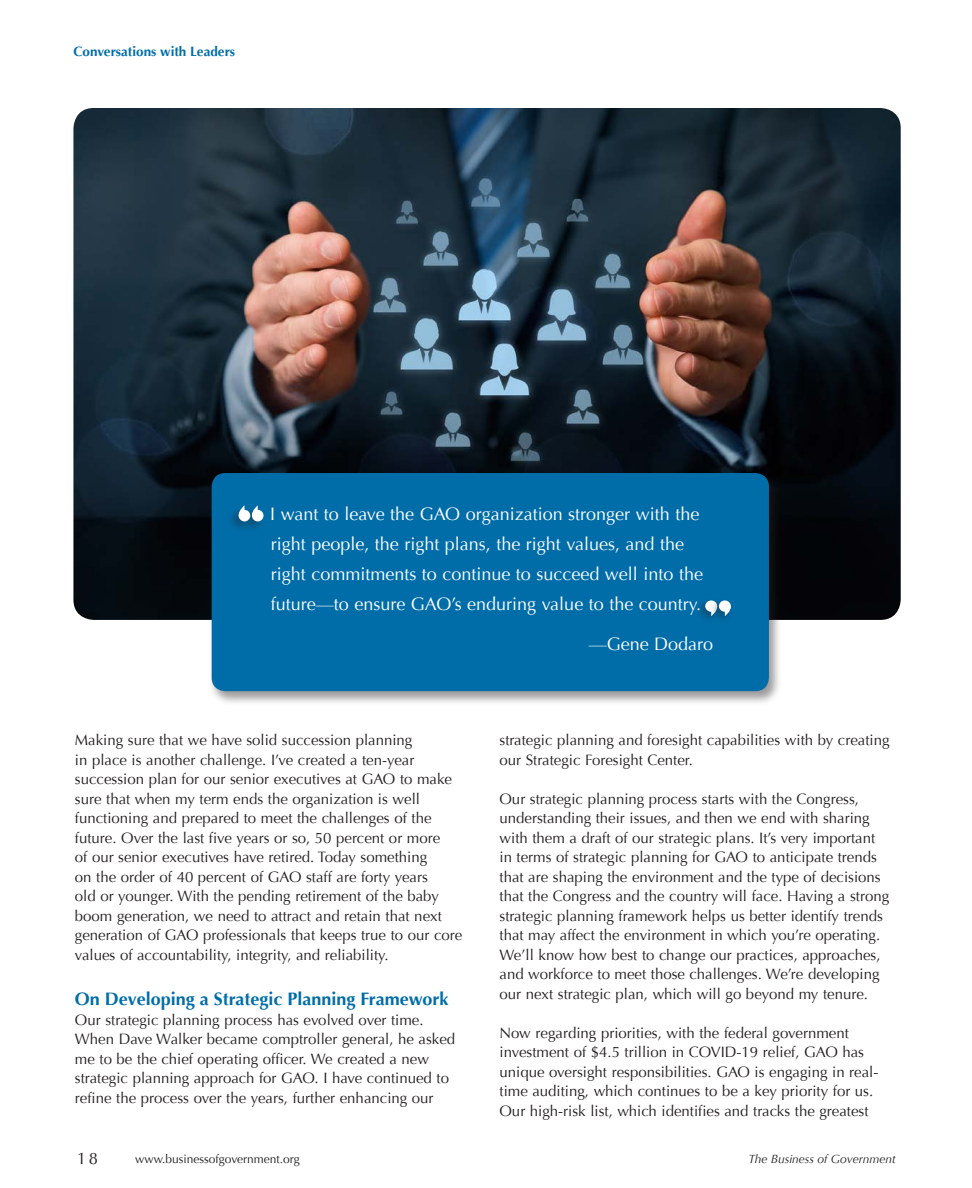
<style>
.page{position:relative;width:972px;height:1188px;background:#fff}
.page>*{position:absolute;margin:0;border:0;box-sizing:border-box;transform-origin:0 0}
.t1{font:18px/30px "Optima";color:#fff}
.t2{font:700 18px "Optima";color:#006da9}
.t3{font:16.5px "Optima";color:#231f20}
.t4{font:15px/19.5px "Optima";color:#231f20}
.t5{font:700 13.5px "Optima";color:#006da9}
.t6{font:12px "Optima";color:#231f20}
.t7{font:italic 12px "Optima";color:#231f20}
</style>
<div class="page">
<img style="left:73px;top:108px;width:828px;height:512px">
<div style="left:208px;top:472px;width:574px;height:234px;background:#231f20;opacity:.45"></div>
<div style="left:212px;top:473px;width:557px;height:218px;background:#006da9;border-radius:14px"></div>
<div style="left:695px;top:597px;width:26px;height:29px;background:#231f20;opacity:.4"></div>
<svg style="left:705px;top:600px;width:12px;height:12px"></svg>
<div style="left:708px;top:597px;width:26px;height:29px;background:#231f20;opacity:.4"></div>
<div style="left:719px;top:600px;width:12px;height:12px;background:#fff;border-radius:50%"></div>
<svg style="left:725px;top:606px;width:6px;height:10px"></svg>
<div style="left:240px;top:504px;width:26px;height:29px;background:#231f20;opacity:.4"></div>
<div style="left:252px;top:510px;width:12px;height:11px;background:#fff;border-radius:50%"></div>
<svg style="left:253px;top:505px;width:5px;height:7px"></svg>
<div style="left:227px;top:504px;width:26px;height:29px;background:#231f20;opacity:.4"></div>
<div style="left:239px;top:510px;width:11px;height:11px;background:#fff;border-radius:50%"></div>
<svg style="left:239px;top:505px;width:5px;height:8px"></svg>
<p class="t5" style="left:74px;top:44px;width:163px">Conversations with Leaders</p>
<p class="t1" style="left:270px;top:499px;width:434px">I want to leave the GAO organization stronger with the right people, the right plans, the right values, and the right commitments to continue to succeed well into the future—to ensure GAO’s enduring value to the country.</p>
<p class="t1" style="left:589px;top:629px;width:126px">—Gene Dodaro</p>
<p class="t4" style="left:75px;top:731px;width:389px">Making sure that we have solid succession planning<br>in place is another challenge. I’ve created a ten-year succession plan for our senior executives at GAO to make sure that when my term ends the organization is well functioning and prepared to meet the challenges of the future. Over the last five years or so, 50 percent or more<br>of our senior executives have retired. Today something<br>on the order of 40 percent of GAO staff are forty years<br>old or younger. With the pending retirement of the baby boom generation, we need to attract and retain that next generation of GAO professionals that keeps true to our core values of accountability, integrity, and reliability.</p>
<p class="t2" style="left:75px;top:988px;width:375px">On Developing a Strategic Planning Framework</p>
<p class="t4" style="left:75px;top:1010px;width:382px">Our strategic planning process has evolved over time.<br>When Dave Walker became comptroller general, he asked me to be the chief operating officer. We created a new strategic planning approach for GAO. I have continued to refine the process over the years, further enhancing our</p>
<p class="t4" style="left:500px;top:731px;width:392px">strategic planning and foresight capabilities with by creating our Strategic Foresight Center.</p>
<p class="t4" style="left:500px;top:789px;width:391px">Our strategic planning process starts with the Congress, understanding their issues, and then we end with sharing with them a draft of our strategic plans. It’s very important in terms of strategic planning for GAO to anticipate trends that are shaping the environment and the type of decisions that the Congress and the country will face. Having a strong strategic planning framework helps us better identify trends that may affect the environment in which you’re operating.<br>We’ll know how best to change our practices, approaches, and workforce to meet those challenges. We’re developing our next strategic plan, which will go beyond my tenure.</p>
<p class="t4" style="left:500px;top:1023px;width:380px">Now regarding priorities, with the federal government investment of $4.5 trillion in COVID-19 relief, GAO has unique oversight responsibilities. GAO is engaging in real&shy;time auditing, which continues to be a key priority for us.<br>Our high-risk list, which identifies and tracks the greatest</p>
<p class="t3" style="left:77px;top:1149px;width:22px">18</p>
<p class="t6" style="left:135px;top:1152px;width:166px">www.businessofgovernment.org</p>
<p class="t7" style="left:749px;top:1152px;width:149px">The Business of Government</p>
</div>
